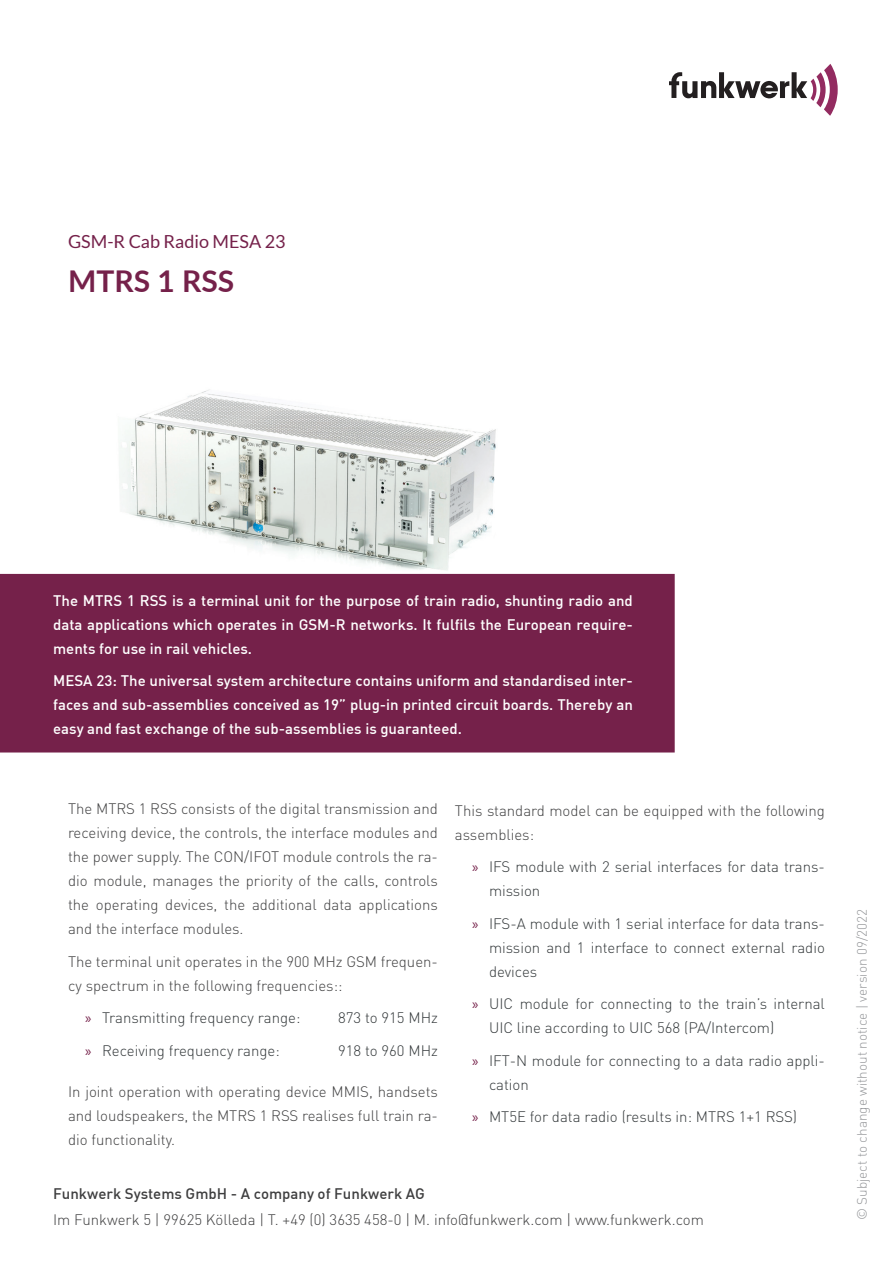
<style>
.page{position:relative;width:893px;height:1263px;background:#fff}
.page>*{position:absolute;margin:0;border:0;box-sizing:border-box;transform-origin:0 0}
.t1{font:700 30px "Lato";color:#75214a}
.t2{font:18px "Lato";color:#75214a}
.t3{font:300 15px/24px "DIN";color:#3e3e3f;text-align:justify}
.t4{font:300 15px/24px "DIN";color:#323739}
.t5{font:500 15px/24px "DIN";color:#fff;text-align:justify}
.t6{font:500 15px "DIN";color:#3e3e3f}
.t7{font:300 13.5px "DIN";color:#939598}
.s1{font-family:"Myriad Pro";font-weight:400;color:#75214a}
</style>
<div class="page">
<svg style="left:669px;top:64px;width:169px;height:52px"></svg>
<img style="left:77px;top:389px;width:427px;height:185px">
<div style="left:0;top:574px;width:675px;height:178px;background:#75214a"></div>
<p class="t2" style="left:68px;top:232px;width:219px">GSM-R Cab Radio MESA 23</p>
<h1 class="t1" style="left:68px;top:259px;width:168px">MTRS 1 RSS</h1>
<p class="t5" style="left:53px;top:588px;width:581px">The MTRS 1 RSS is a terminal unit for the purpose of train radio, shunting radio and data applications which operates in GSM-R networks. It fulfils the European require&shy;ments for use in rail vehicles.</p>
<p class="t5" style="left:53px;top:668px;width:581px">MESA 23: The universal system architecture contains uniform and standardised inter&shy;faces and sub-assemblies conceived as 19” plug-in printed circuit boards. Thereby an easy and fast exchange of the sub-assemblies is guaranteed.</p>
<p class="t3" style="left:68px;top:797px;width:371px">The MTRS 1 RSS consists of the digital transmission and receiving device, the controls, the interface modules and the power supply. The CON/IFOT module controls the ra&shy;dio module, manages the priority of the calls, controls the operating devices, the additional data applications and the interface modules.</p>
<p class="t3" style="left:68px;top:949px;width:371px">The terminal unit operates in the 900 MHz GSM frequen&shy;cy spectrum in the following frequencies::</p>
<p class="t4" style="left:85px;top:1006px;width:217px"><span class="s1">»</span> Transmitting frequency range:</p>
<p class="t4" style="left:338px;top:1006px;width:101px">873 to 915 MHz</p>
<p class="t4" style="left:85px;top:1038px;width:196px"><span class="s1">»</span> Receiving frequency range:</p>
<p class="t4" style="left:338px;top:1038px;width:101px">918 to 960 MHz</p>
<p class="t3" style="left:68px;top:1079px;width:371px">In joint operation with operating device MMIS, handsets and loudspeakers, the MTRS 1 RSS realises full train ra&shy;dio functionality.</p>
<p class="t3" style="left:455px;top:798px;width:371px">This standard model can be equipped with the following assemblies:</p>
<p class="t4" style="left:489px;top:855px;width:337px;text-indent:-17px"><span class="s1">»</span> IFS module with 2 serial interfaces for data trans&shy;mission</p>
<p class="t4" style="left:489px;top:911px;width:337px;text-align:justify;text-indent:-17px"><span class="s1">»</span> IFS-A module with 1 serial interface for data trans&shy;mission and 1 interface to connect external radio devices</p>
<p class="t4" style="left:489px;top:992px;width:337px;text-indent:-17px"><span class="s1">»</span> UIC module for connecting to the train’s internal<br>UIC line according to UIC 568 (PA/Intercom)</p>
<p class="t4" style="left:489px;top:1048px;width:337px;text-indent:-17px"><span class="s1">»</span> IFT-N module for connecting to a data radio appli&shy;cation</p>
<p class="t4" style="left:472px;top:1105px;width:327px"><span class="s1">»</span> MT5E for data radio (results in: MTRS 1+1 RSS)</p>
<p class="t6" style="left:53px;top:1183px;width:373px">Funkwerk Systems GmbH - A company of Funkwerk AG</p>
<p class="t3" style="left:53px;top:1207px;width:652px">Im Funkwerk 5 | 99625 Kölleda | T. +49 (0) 3635 458-0 | M. info@funkwerk.com | www.funkwerk.com</p>
<p class="t7" style="left:854px;top:1220px;width:313px;rotate:-90deg">© Subject to change without notice | version 09/2022</p>
</div>
